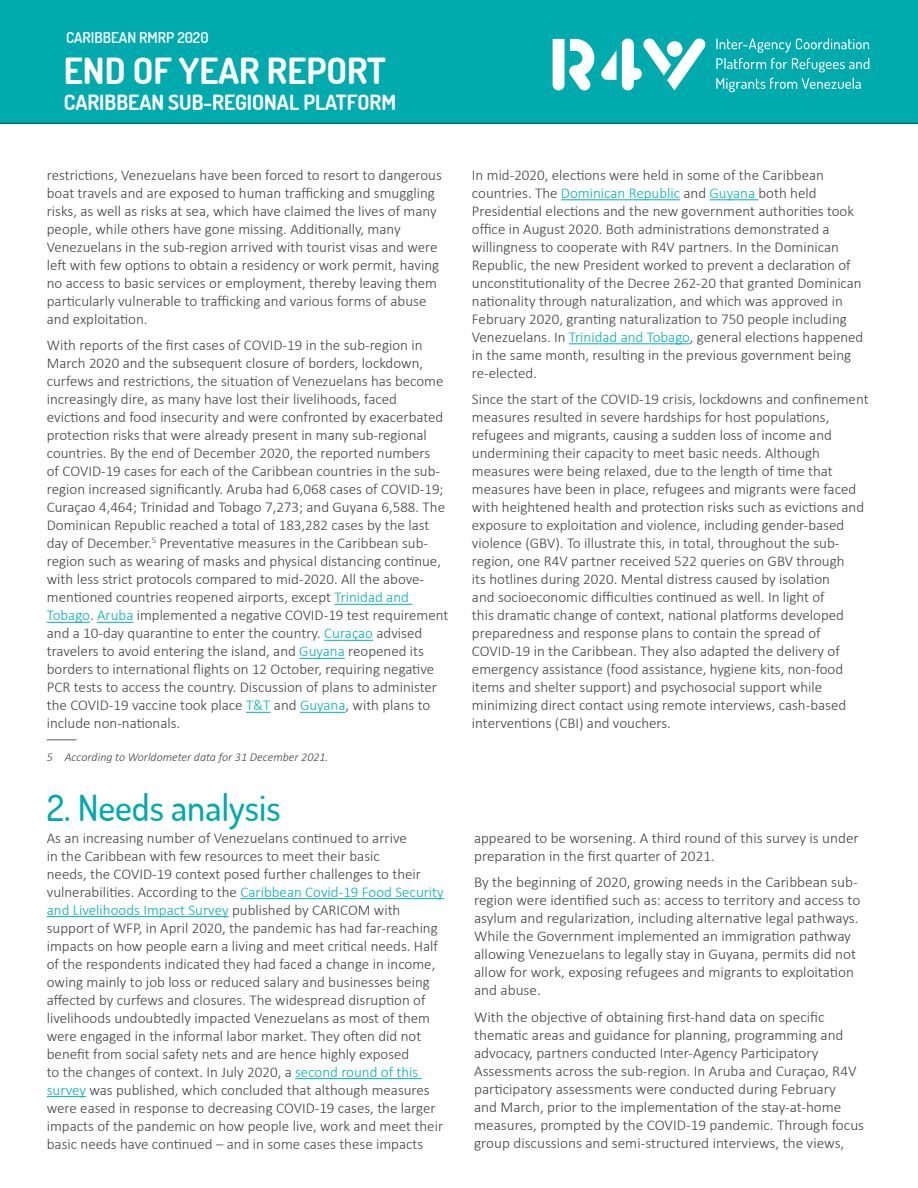
<style>
.page{position:relative;width:918px;height:1188px;background:#fff}
.page>*{position:absolute;margin:0;border:0;box-sizing:border-box;transform-origin:0 0}
.t1{font:500 36px "Dosis";color:#00aaad}
.t2{font:700 36px "Dosis";color:#fff}
.t3{font:700 21px "Dosis";color:#fff}
.t4{font:300 15px/18px "Calibri";color:#414042}
.t5{font:600 15px "Dosis";color:#fff}
.t6{font:italic 300 12px "Calibri";color:#414042}
.s1{color:#00b0b3}
</style>
<div class="page">
<hr style="left:334px;top:604px;width:78px;height:1px;background:#00b0b3">
<hr style="left:47px;top:622px;width:43px;height:1px;background:#00b0b3">
<hr style="left:97px;top:622px;width:36px;height:1px;background:#00b0b3">
<hr style="left:324px;top:640px;width:49px;height:1px;background:#00b0b3">
<hr style="left:299px;top:658px;width:46px;height:1px;background:#00b0b3">
<svg style="left:246px;top:712px;width:25px;height:1px"></svg>
<hr style="left:300px;top:712px;width:46px;height:1px;background:#00b0b3">
<hr style="left:47px;top:739px;width:30px;height:1px;background:#58595b">
<hr style="left:561px;top:199px;width:119px;height:1px;background:#00b0b3">
<hr style="left:710px;top:199px;width:48px;height:1px;background:#00b0b3">
<hr style="left:569px;top:343px;width:121px;height:1px;background:#00b0b3">
<hr style="left:240px;top:898px;width:204px;height:1px;background:#00b0b3">
<hr style="left:47px;top:916px;width:182px;height:1px;background:#00b0b3">
<hr style="left:295px;top:1078px;width:127px;height:1px;background:#00b0b3">
<hr style="left:47px;top:1096px;width:39px;height:1px;background:#00b0b3">
<div style="left:0;top:0;width:918px;height:123px;background:#00aaad"></div>
<svg style="left:601px;top:38px;width:105px;height:53px"></svg>
<svg style="left:553px;top:39px;width:41px;height:52px"></svg>
<svg style="left:716px;top:38px;width:153px;height:34px"></svg>
<svg style="left:716px;top:78px;width:145px;height:14px"></svg>
<hr style="left:0;top:123px;width:918px;height:1px;background:#006f78">
<p class="t5" style="left:66px;top:27px;width:144px">CARIBBEAN RMRP 2020</p>
<h1 class="t2" style="left:64px;top:46px;width:324px">END OF YEAR REPORT</h1>
<h2 class="t3" style="left:64px;top:87px;width:334px">CARIBBEAN SUB-REGIONAL PLATFORM</h2>
<p class="t4" style="left:47px;top:166px;width:397px">restrictions, Venezuelans have been forced to resort to dangerous boat travels and are exposed to human trafficking and smuggling risks, as well as risks at sea, which have claimed the lives of many people, while others have gone missing. Additionally, many Venezuelans in the sub-region arrived with tourist visas and were left with few options to obtain a residency or work permit, having no access to basic services or employment, thereby leaving them particularly vulnerable to trafficking and various forms of abuse and exploitation.</p>
<p class="t4" style="left:47px;top:336px;width:403px">With reports of the first cases of COVID-19 in the sub-region in March 2020 and the subsequent closure of borders, lockdown, curfews and restrictions, the situation of Venezuelans has become increasingly dire, as many have lost their livelihoods, faced evictions and food insecurity and were confronted by exacerbated protection risks that were already present in many sub-regional countries. By the end of December 2020, the reported numbers<br>of COVID-19 cases for each of the Caribbean countries in the sub&shy;region increased significantly. Aruba had 6,068 cases of COVID-19; Curaçao 4,464; Trinidad and Tobago 7,273; and Guyana 6,588. The Dominican Republic reached a total of 183,282 cases by the last day of December.<sup>5</sup> Preventative measures in the Caribbean sub&shy;region such as wearing of masks and physical distancing continue, with less strict protocols compared to mid-2020. All the above&shy;mentioned countries reopened airports, except <span class="s1">Trinidad and Tobago</span>. <span class="s1">Aruba</span> implemented a negative COVID-19 test requirement and a 10-day quarantine to enter the country. <span class="s1">Curaçao</span> advised travelers to avoid entering the island, and <span class="s1">Guyana</span> reopened its borders to international flights on 12 October, requiring negative PCR tests to access the country. Discussion of plans to administer the COVID-19 vaccine took place <span class="s1">T&amp;T</span> and <span class="s1">Guyana</span>, with plans to include non-nationals.</p>
<p class="t6" style="left:47px;top:750px;width:283px">5 According to Worldometer data for 31 December 2021.</p>
<p class="t4" style="left:472px;top:166px;width:393px">In mid-2020, elections were held in some of the Caribbean countries. The <span class="s1">Dominican Republic</span> and <span class="s1">Guyana</span> both held Presidential elections and the new government authorities took office in August 2020. Both administrations demonstrated a willingness to cooperate with R4V partners. In the Dominican Republic, the new President worked to prevent a declaration of unconstitutionality of the Decree 262-20 that granted Dominican nationality through naturalization, and which was approved in February 2020, granting naturalization to 750 people including Venezuelans. In <span class="s1">Trinidad and Tobago</span>, general elections happened in the same month, resulting in the previous government being re-elected.</p>
<p class="t4" style="left:472px;top:390px;width:398px">Since the start of the COVID-19 crisis, lockdowns and confinement measures resulted in severe hardships for host populations, refugees and migrants, causing a sudden loss of income and undermining their capacity to meet basic needs. Although measures were being relaxed, due to the length of time that measures have been in place, refugees and migrants were faced with heightened health and protection risks such as evictions and exposure to exploitation and violence, including gender-based violence (GBV). To illustrate this, in total, throughout the sub&shy;region, one R4V partner received 522 queries on GBV through<br>its hotlines during 2020. Mental distress caused by isolation<br>and socioeconomic difficulties continued as well. In light of<br>this dramatic change of context, national platforms developed preparedness and response plans to contain the spread of COVID-19 in the Caribbean. They also adapted the delivery of emergency assistance (food assistance, hygiene kits, non-food items and shelter support) and psychosocial support while minimizing direct contact using remote interviews, cash-based interventions (CBI) and vouchers.</p>
<h1 class="t1" style="left:47px;top:783px;width:235px">2. Needs analysis</h1>
<p class="t4" style="left:47px;top:829px;width:399px">As an increasing number of Venezuelans continued to arrive<br>in the Caribbean with few resources to meet their basic<br>needs, the COVID-19 context posed further challenges to their vulnerabilities. According to the <span class="s1">Caribbean Covid-19 Food Security and Livelihoods Impact Survey</span> published by CARICOM with support of WFP, in April 2020, the pandemic has had far-reaching impacts on how people earn a living and meet critical needs. Half of the respondents indicated they had faced a change in income, owing mainly to job loss or reduced salary and businesses being affected by curfews and closures. The widespread disruption of livelihoods undoubtedly impacted Venezuelans as most of them were engaged in the informal labor market. They often did not benefit from social safety nets and are hence highly exposed<br>to the changes of context. In July 2020, a <span class="s1">second round of this survey</span> was published, which concluded that although measures were eased in response to decreasing COVID-19 cases, the larger impacts of the pandemic on how people live, work and meet their basic needs have continued – and in some cases these impacts</p>
<p class="t4" style="left:474px;top:829px;width:386px">appeared to be worsening. A third round of this survey is under preparation in the first quarter of 2021.</p>
<p class="t4" style="left:474px;top:873px;width:388px">By the beginning of 2020, growing needs in the Caribbean sub&shy;region were identified such as: access to territory and access to asylum and regularization, including alternative legal pathways.<br>While the Government implemented an immigration pathway allowing Venezuelans to legally stay in Guyana, permits did not allow for work, exposing refugees and migrants to exploitation and abuse.</p>
<p class="t4" style="left:474px;top:1008px;width:392px">With the objective of obtaining first-hand data on specific thematic areas and guidance for planning, programming and advocacy, partners conducted Inter-Agency Participatory Assessments across the sub-region. In Aruba and Curaçao, R4V participatory assessments were conducted during February<br>and March, prior to the implementation of the stay-at-home measures, prompted by the COVID-19 pandemic. Through focus group discussions and semi-structured interviews, the views,</p>
</div>
